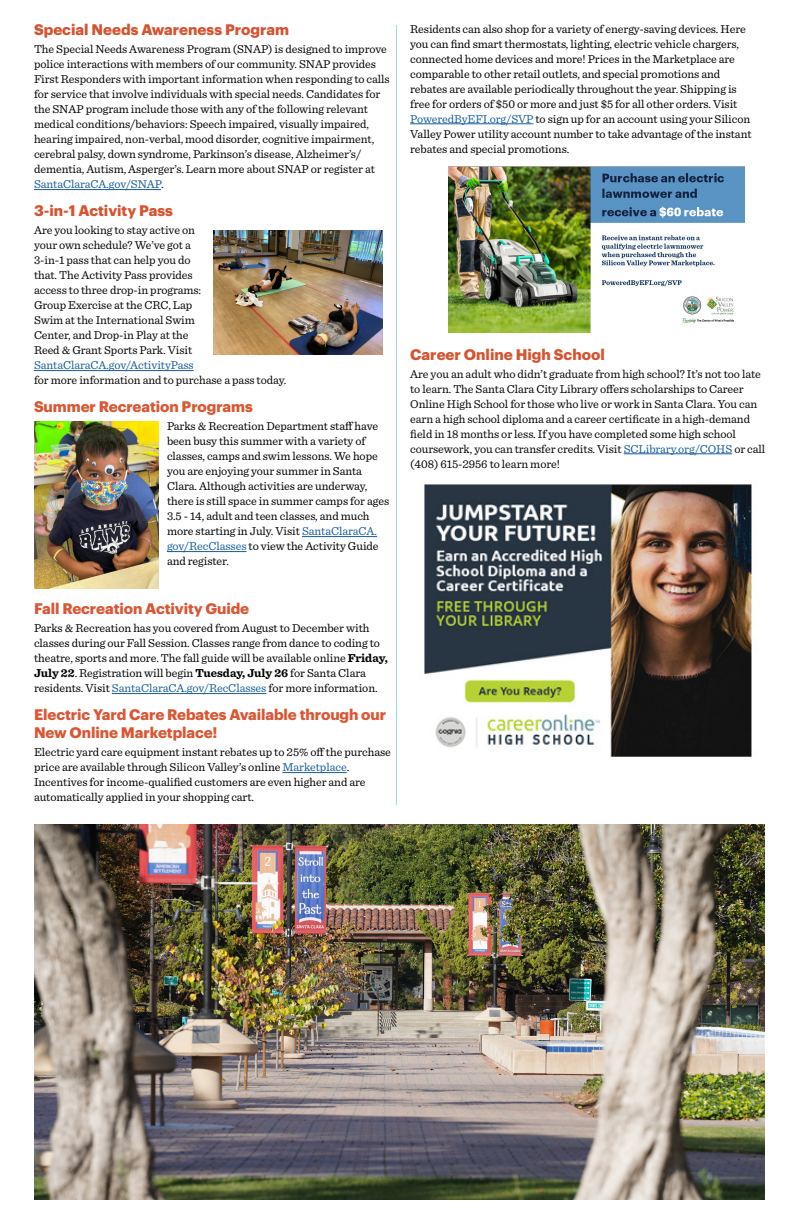
<style>
.page{position:relative;width:792px;height:1224px;background:#fff}
.page>*{position:absolute;margin:0;border:0;box-sizing:border-box;transform-origin:0 0}
.t1{font:700 15px/18px "Graphik";letter-spacing:-.005em;color:#da5734}
.t2{font:700 15px "Graphik";color:#d65330}
.t3{font:12px/15px "Sentinel";letter-spacing:-.005em;color:#000}
.t4{font:12px/15px "Sentinel";letter-spacing:-.005em;color:#040503}
.s1{color:#175d9e}
.s2{font-weight:700}
</style>
<div class="page">
<hr style="left:34px;top:189px;width:127px;height:1px;background:#175d9e">
<hr style="left:34px;top:370px;width:160px;height:1px;background:#175d9e">
<hr style="left:302px;top:536px;width:75px;height:1px;background:#175d9e">
<hr style="left:167px;top:551px;width:80px;height:1px;background:#175d9e">
<hr style="left:112px;top:693px;width:154px;height:1px;background:#175d9e">
<hr style="left:283px;top:772px;width:64px;height:1px;background:#175d9e">
<hr style="left:410px;top:123px;width:123px;height:1px;background:#175d9e">
<hr style="left:624px;top:453px;width:108px;height:1px;background:#175d9e">
<hr style="left:396px;top:25px;width:1px;height:780px;background:#a3d9d6">
<img style="left:424px;top:484px;width:328px;height:273px">
<img style="left:214px;top:230px;width:169px;height:124px">
<img style="left:34px;top:422px;width:125px;height:166px">
<img style="left:449px;top:166px;width:295px;height:166px">
<img style="left:34px;top:824px;width:730px;height:375px">
<p class="t2" style="left:34px;top:18px;width:257px">Special Needs Awareness Program</p>
<p class="t4" style="left:34px;top:41px;width:357px">The Special Needs Awareness Program (SNAP) is designed to improve police interactions with members of our community. SNAP provides First Responders with important information when responding to calls for service that involve individuals with special needs. Candidates for the SNAP program include those with any of the following relevant medical conditions/behaviors: Speech impaired, visually impaired, hearing impaired, non-verbal, mood disorder, cognitive impairment, cerebral palsy, down syndrome, Parkinson’s disease, Alzheimer’s/ dementia, Autism, Asperger’s. Learn more about SNAP or register at <span class="s1">SantaClaraCA.gov/SNAP</span>.</p>
<p class="t2" style="left:34px;top:199px;width:140px">3-in-1 Activity Pass</p>
<p class="t4" style="left:34px;top:222px;width:254px">Are you looking to stay active on<br>your own schedule? We’ve got a<br>3-in-1 pass that can help you do<br>that. The Activity Pass provides<br>access to three drop-in programs:<br>Group Exercise at the CRC, Lap<br>Swim at the International Swim<br>Center, and Drop-in Play at the<br>Reed &amp; Grant Sports Park. Visit <span class="s1">SantaClaraCA.gov/ActivityPass<br></span>for more information and to purchase a pass today.</p>
<p class="t1" style="left:34px;top:397px;width:220px">Summer Recreation Programs</p>
<p class="t3" style="left:167px;top:418px;width:224px">Parks &amp; Recreation Department staff have been busy this summer with a variety of classes, camps and swim lessons. We hope you are enjoying your summer in Santa Clara. Although activities are underway, there is still space in summer camps for ages 3.5 - 14, adult and teen classes, and much more starting in July. Visit <span class="s1">SantaClaraCA. gov/RecClasses</span> to view the Activity Guide and register.</p>
<p class="t1" style="left:34px;top:599px;width:217px">Fall Recreation Activity Guide</p>
<p class="t3" style="left:34px;top:620px;width:355px">Parks &amp; Recreation has you covered from August to December with classes during our Fall Session. Classes range from dance to coding to theatre, sports and more. The fall guide will be available online <span class="s2">Friday, July 22</span>. Registration will begin <span class="s2">Tuesday, July 26</span> for Santa Clara residents. Visit <span class="s1">SantaClaraCA.gov/RecClasses</span> for more information.</p>
<p class="t1" style="left:34px;top:705px;width:354px">Electric Yard Care Rebates Available through our<br>New Online Marketplace!</p>
<p class="t3" style="left:34px;top:744px;width:358px">Electric yard care equipment instant rebates up to 25% off the purchase price are available through Silicon Valley’s online <span class="s1">Marketplace</span>.<br>Incentives for income-qualified customers are even higher and are automatically applied in your shopping cart.</p>
<p class="t3" style="left:410px;top:20px;width:343px">Residents can also shop for a variety of energy-saving devices. Here you can find smart thermostats, lighting, electric vehicle chargers, connected home devices and more! Prices in the Marketplace are comparable to other retail outlets, and special promotions and rebates are available periodically throughout the year. Shipping is free for orders of $50 or more and just $5 for all other orders. Visit <span class="s1">PoweredByEFI.org/SVP</span> to sign up for an account using your Silicon Valley Power utility account number to take advantage of the instant rebates and special promotions.</p>
<p class="t2" style="left:410px;top:343px;width:196px">Career Online High School</p>
<p class="t4" style="left:410px;top:365px;width:357px">Are you an adult who didn’t graduate from high school? It’s not too late to learn. The Santa Clara City Library offers scholarships to Career Online High School for those who live or work in Santa Clara. You can earn a high school diploma and a career certificate in a high-demand field in 18 months or less. If you have completed some high school coursework, you can transfer credits. Visit <span class="s1">SCLibrary.org/COHS</span> or call (408) 615-2956 to learn more!</p>
</div>
